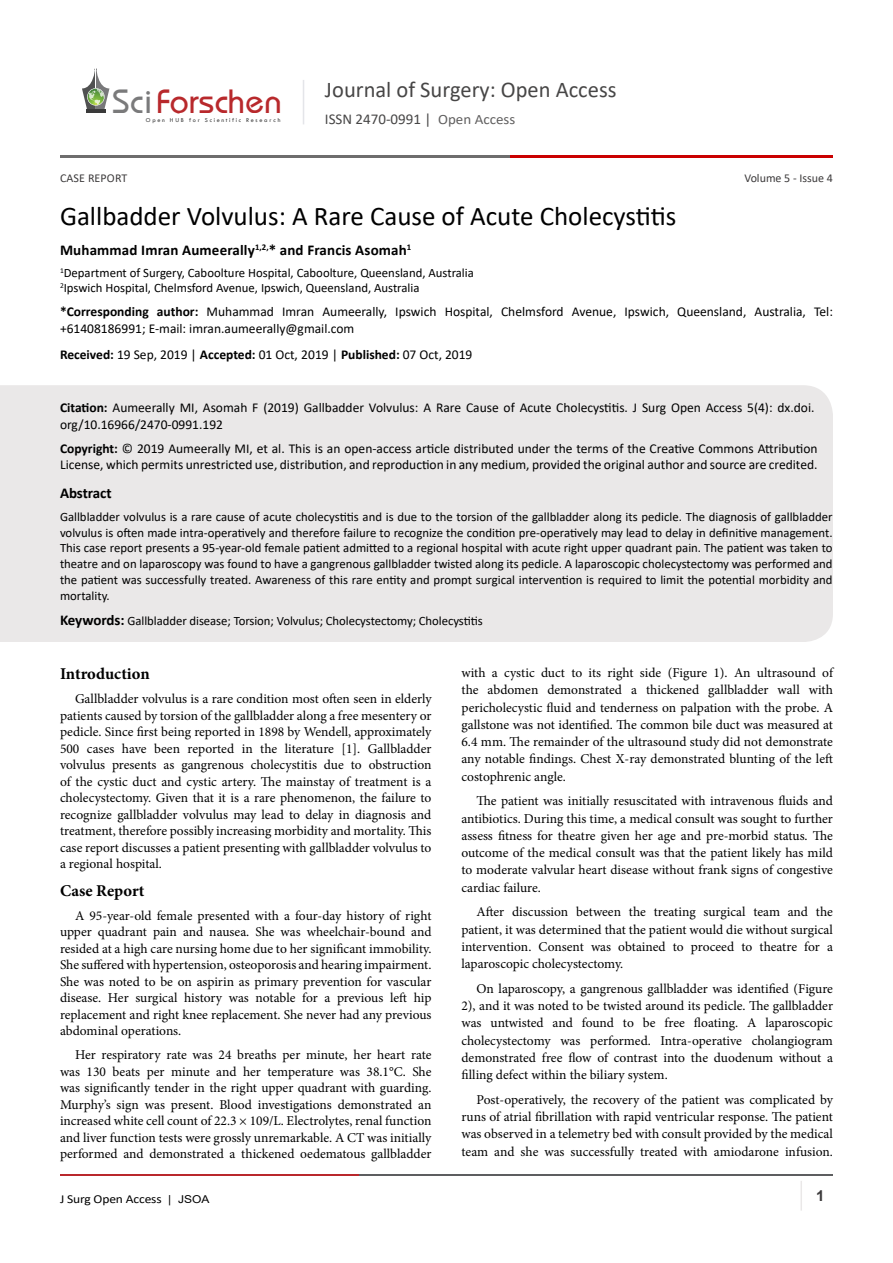
<style>
.page{position:relative;width:893px;height:1263px;background:#fff}
.page>*{position:absolute;margin:0;border:0;box-sizing:border-box;transform-origin:0 0}
.t1{font:35.1px "Opal";color:#b8292c}
.t2{font:27px "Calibri";color:#000}
.t3{font:22.5px "Calibri";color:#474646}
.t4{font:700 16.5px "Minion Pro";color:#000}
.heading_1{font:700 15px "Calibri";letter-spacing:.01em;color:#000}
.t5{font:15px "Calibri";color:#474646}
.t6{font:700 15px "Arial";color:#3c3a3b}
.t7{font:13.5px/16.5px "Minion Pro";color:#000;text-align:justify}
.t8{font:13.5px/16.5px "Calibri";color:#000}
.Body_Text{font:12.75px/15.8px "Calibri";color:#000;text-align:justify}
.t9{font:12.15px "Calibri";letter-spacing:-.01em;color:#000;scale:1.11 1}
.t10{font:12px "Calibri";color:#3c3a3b}
.t11{font:6.15px "Tw Cen";letter-spacing:.28em;color:#3a3a3a}
.s1{color:#7a7a7b}
.s2{font-size:14.25px;color:#605f5f}
.s3{font-weight:700}
.s4{font-weight:700;font-size:15px}
.s5{font-family:"Arial";font-size:10.8px}
</style>
<div class="page">
<hr style="left:86px;top:109px;width:19px;height:4px;background:#3a3a3a">
<svg style="left:82px;top:68px;width:27px;height:41px"></svg>
<hr style="left:303px;top:80px;width:1px;height:44px;background:#e4e5e9">
<hr style="left:800px;top:1181px;width:2px;height:29px;background:#eae8e8">
<hr style="left:60px;top:1174px;width:300px;height:2px;background:#b9282c">
<hr style="left:359px;top:1174px;width:474px;height:2px;background:#5d5e60">
<hr style="left:60px;top:155px;width:535px;height:2px;background:#6e6d6d">
<hr style="left:511px;top:155px;width:322px;height:2px;background:#ca0000">
<div style="left:0;top:385px;width:833px;height:257px;background:#eae8e8"></div>
<p class="t1" style="left:113px;top:80px;width:171px"><span class="s1">Sci</span>Forschen</p>
<p class="t11" style="left:146px;top:116px;width:136px">Open HUB for Scientific Research</p>
<h3 class="t3" style="left:325px;top:74px;width:293px">Journal of Surgery: Open Access</h3>
<p class="t5" style="left:325px;top:109px;width:192px">ISSN 2470-0991 | <span class="s2">Open Access</span></p>
<p class="t10" style="left:744px;top:170px;width:90px">Volume 5 - Issue 4</p>
<p class="t10" style="left:60px;top:170px;width:69px">CASE REPORT</p>
<p class="t2" style="left:60px;top:197px;width:618px">Gallbadder Volvulus: A Rare Cause of Acute Cholecystitis</p>
<p class="heading_1" style="left:60px;top:239px;width:353px">Muhammad Imran Aumeerally<sup>1,2,</sup>* and Francis Asomah<sup>1</sup></p>
<p class="Body_Text" style="left:60px;top:265px;width:415px"><sup>1</sup>Department of Surgery, Caboolture Hospital, Caboolture, Queensland, Australia</p>
<p class="Body_Text" style="left:60px;top:280px;width:361px"><sup>2</sup>Ipswich Hospital, Chelmsford Avenue, Ipswich, Queensland, Australia</p>
<p class="t8" style="left:60px;top:303px;width:774px"><span class="s3">*Corresponding author:</span> Muhammad Imran Aumeerally, Ipswich Hospital, Chelmsford Avenue, Ipswich, Queensland, Australia, Tel: +61408186991; E-mail: imran.aumeerally@gmail.com</p>
<p class="t8" style="left:60px;top:346px;width:414px"><span class="s3">Received:</span> 19 Sep, 2019 | <span class="s3">Accepted:</span> 01 Oct, 2019 | <span class="s3">Published:</span> 07 Oct, 2019</p>
<p class="t8" style="left:60px;top:399px;width:756px"><span class="s3">Citation:</span> Aumeerally MI, Asomah F (2019) Gallbadder Volvulus: A Rare Cause of Acute Cholecystitis. J Surg Open Access 5(4): dx.doi. org/10.16966/2470-0991.192</p>
<p class="t8" style="left:60px;top:440px;width:759px"><span class="s3">Copyright:</span> © 2019 Aumeerally MI, et al. This is an open-access article distributed under the terms of the Creative Commons Attribution<br>License, which permits unrestricted use, distribution, and reproduction in any medium, provided the original author and source are credited.</p>
<p class="heading_1" style="left:60px;top:482px;width:53px">Abstract</p>
<p class="Body_Text" style="left:60px;top:508px;width:774px">Gallbladder volvulus is a rare cause of acute cholecystitis and is due to the torsion of the gallbladder along its pedicle. The diagnosis of gallbladder volvulus is often made intra-operatively and therefore failure to recognize the condition pre-operatively may lead to delay in definitive management.<br>This case report presents a 95-year-old female patient admitted to a regional hospital with acute right upper quadrant pain. The patient was taken to theatre and on laparoscopy was found to have a gangrenous gallbladder twisted along its pedicle. A laparoscopic cholecystectomy was performed and the patient was successfully treated. Awareness of this rare entity and prompt surgical intervention is required to limit the potential morbidity and mortality.</p>
<p class="Body_Text" style="left:60px;top:613px;width:424px"><span class="s4">Keywords:</span> Gallbladder disease; Torsion; Volvulus; Cholecystectomy; Cholecystitis</p>
<p class="t4" style="left:60px;top:662px;width:91px">Introduction</p>
<p class="t7" style="left:60px;top:691px;width:373px;text-indent:15px">Gallbladder volvulus is a rare condition most often seen in elderly patients caused by torsion of the gallbladder along a free mesentery or pedicle. Since first being reported in 1898 by Wendell, approximately 500 cases have been reported in the literature [1]. Gallbladder volvulus presents as gangrenous cholecystitis due to obstruction of the cystic duct and cystic artery. The mainstay of treatment is a cholecystectomy. Given that it is a rare phenomenon, the failure to recognize gallbladder volvulus may lead to delay in diagnosis and treatment, therefore possibly increasing morbidity and mortality. This case report discusses a patient presenting with gallbladder volvulus to a regional hospital.</p>
<p class="t4" style="left:60px;top:879px;width:86px">Case Report</p>
<p class="t7" style="left:60px;top:907px;width:373px;text-indent:15px">A 95-year-old female presented with a four-day history of right upper quadrant pain and nausea. She was wheelchair-bound and resided at a high care nursing home due to her significant immobility.<br>She suffered with hypertension, osteoporosis and hearing impairment.<br>She was noted to be on aspirin as primary prevention for vascular disease. Her surgical history was notable for a previous left hip replacement and right knee replacement. She never had any previous abdominal operations.</p>
<p class="t7" style="left:60px;top:1046px;width:373px;text-indent:15px">Her respiratory rate was 24 breaths per minute, her heart rate was 130 beats per minute and her temperature was 38.1°C. She was significantly tender in the right upper quadrant with guarding.<br>Murphy’s sign was present. Blood investigations demonstrated an increased white cell count of 22.3 × 109/L. Electrolytes, renal function and liver function tests were grossly unremarkable. A CT was initially performed and demonstrated a thickened oedematous gallbladder</p>
<p class="t7" style="left:461px;top:664px;width:373px;line-height:17.2px">with a cystic duct to its right side (Figure 1). An ultrasound of the abdomen demonstrated a thickened gallbladder wall with pericholecystic fluid and tenderness on palpation with the probe. A gallstone was not identified. The common bile duct was measured at 6.4 mm. The remainder of the ultrasound study did not demonstrate any notable findings. Chest X-ray demonstrated blunting of the left costophrenic angle.</p>
<p class="t7" style="left:461px;top:792px;width:373px;line-height:17.2px;text-indent:15px">The patient was initially resuscitated with intravenous fluids and antibiotics. During this time, a medical consult was sought to further assess fitness for theatre given her age and pre-morbid status. The outcome of the medical consult was that the patient likely has mild to moderate valvular heart disease without frank signs of congestive cardiac failure.</p>
<p class="t7" style="left:461px;top:903px;width:373px;line-height:17.2px;text-indent:15px">After discussion between the treating surgical team and the patient, it was determined that the patient would die without surgical intervention. Consent was obtained to proceed to theatre for a laparoscopic cholecystectomy.</p>
<p class="t7" style="left:461px;top:980px;width:373px;line-height:17.2px;text-indent:15px">On laparoscopy, a gangrenous gallbladder was identified (Figure 2), and it was noted to be twisted around its pedicle. The gallbladder was untwisted and found to be free floating. A laparoscopic cholecystectomy was performed. Intra-operative cholangiogram demonstrated free flow of contrast into the duodenum without a filling defect within the biliary system.</p>
<p class="t7" style="left:461px;top:1091px;width:373px;line-height:17.2px;text-indent:15px">Post-operatively, the recovery of the patient was complicated by runs of atrial fibrillation with rapid ventricular response. The patient was observed in a telemetry bed with consult provided by the medical team and she was successfully treated with amiodarone infusion.</p>
<p class="t9" style="left:60px;top:1190px;width:136px">J Surg Open Access <span class="s5">| JSOA</span></p>
<p class="t6" style="left:816px;top:1185px;width:10px">1</p>
</div>
